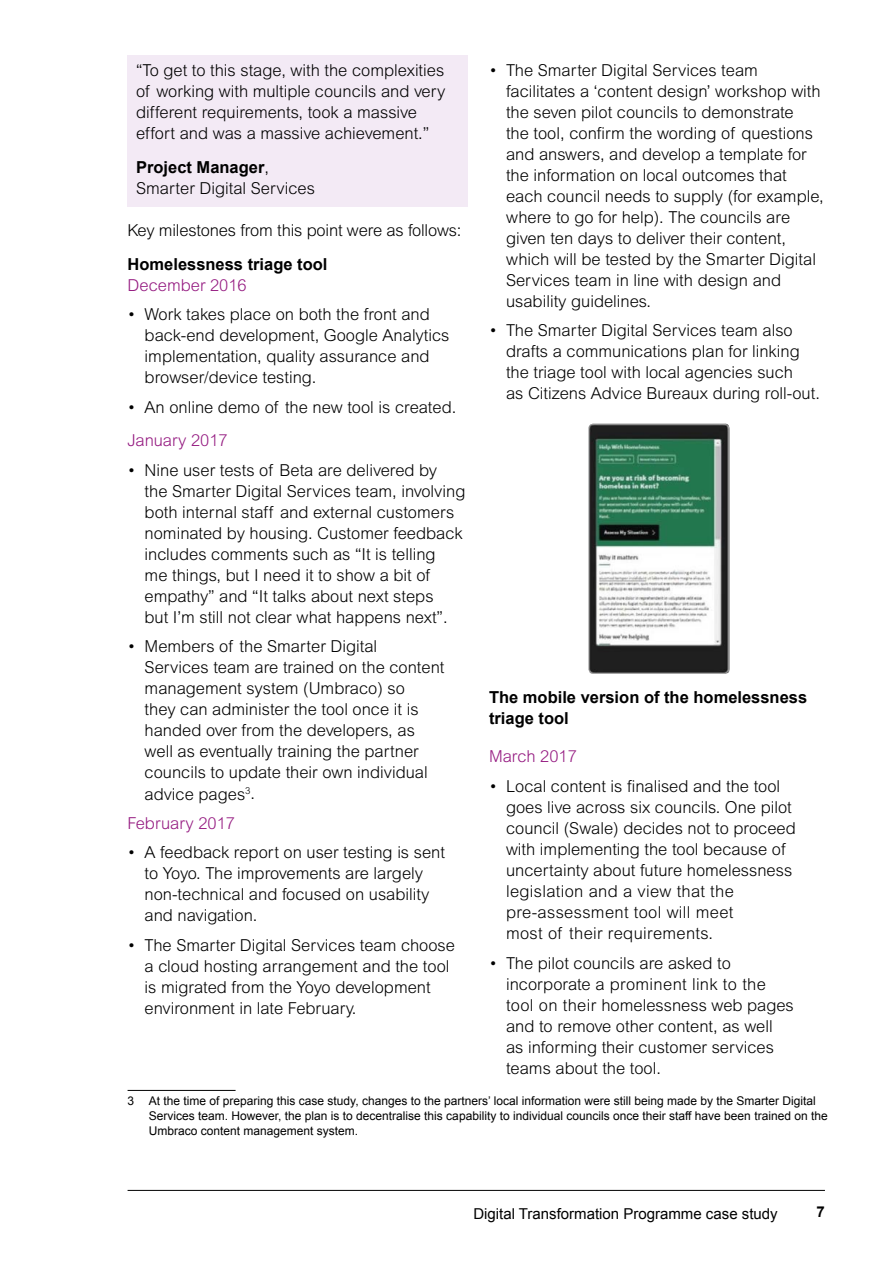
<style>
.page{position:relative;width:893px;height:1263px;background:#fff}
.page>*{position:absolute;margin:0;border:0;box-sizing:border-box;transform-origin:0 0}
.t1{font:300 16.5px/21px "Arial MT Std";color:#000}
.t2{font:700 16.5px/21px "Arial";color:#000}
.t3{font:300 16.5px "Arial MT Std";color:#951b81}
.t4{font:15px "Arial";color:#000}
.t5{font:700 15px "Arial";color:#000}
.t6{font:12px/15px "Arial";color:#000}
.s1{font-family:"Arial MT Std";font-weight:300}
</style>
<div class="page">
<hr style="left:128px;top:1190px;width:697px;height:1px;background:#000">
<div style="left:128px;top:55px;width:340px;height:97px;background:#f3eaf5"></div>
<div style="left:128px;top:152px;width:340px;height:55px;background:#f3eaf5"></div>
<hr style="left:128px;top:1090px;width:108px;height:1px;background:#000">
<img style="left:588px;top:424px;width:142px;height:250px">
<p class="t1" style="left:136px;top:59px;width:311px">“To get to this stage, with the complexities of working with multiple councils and very different requirements, took a massive effort and was a massive achievement.”</p>
<p class="t2" style="left:136px;top:157px;width:134px">Project Manager<span class="s1">,</span></p>
<p class="t1" style="left:136px;top:177px;width:180px">Smarter Digital Services</p>
<p class="t1" style="left:128px;top:219px;width:335px">Key milestones from this point were as follows:</p>
<p class="t2" style="left:128px;top:254px;width:201px">Homelessness triage tool</p>
<p class="t3" style="left:128px;top:275px;width:121px">December 2016</p>
<p class="t1" style="left:145px;top:304px;width:306px;text-indent:-17px">• Work takes place on both the front and back-end development, Google Analytics implementation, quality assurance and browser/device testing.</p>
<p class="t1" style="left:128px;top:396px;width:330px">• An online demo of the new tool is created.</p>
<p class="t3" style="left:128px;top:431px;width:102px">January 2017</p>
<p class="t1" style="left:145px;top:460px;width:322px;text-indent:-17px">• Nine user tests of Beta are delivered by<br>the Smarter Digital Services team, involving both internal staff and external customers nominated by housing. Customer feedback includes comments such as “It is telling<br>me things, but I need it to show a bit of empathy” and “It talks about next steps<br>but I’m still not clear what happens next”.</p>
<p class="t1" style="left:145px;top:636px;width:301px;text-indent:-17px">• Members of the Smarter Digital Services team are trained on the content management system (Umbraco) so<br>they can administer the tool once it is handed over from the developers, as well as eventually training the partner councils to update their own individual advice pages<sup>3</sup>.</p>
<p class="t3" style="left:128px;top:814px;width:109px">February 2017</p>
<p class="t1" style="left:145px;top:842px;width:302px;text-indent:-17px">• A feedback report on user testing is sent to Yoyo. The improvements are largely non-technical and focused on usability and navigation.</p>
<p class="t1" style="left:145px;top:934px;width:312px;text-indent:-17px">• The Smarter Digital Services team choose a cloud hosting arrangement and the tool is migrated from the Yoyo development environment in late February.</p>
<p class="t1" style="left:506px;top:59px;width:319px;text-indent:-17px">• The Smarter Digital Services team facilitates a ‘content design’ workshop with the seven pilot councils to demonstrate<br>the tool, confirm the wording of questions and answers, and develop a template for the information on local outcomes that each council needs to supply (for example, where to go for help). The councils are given ten days to deliver their content, which will be tested by the Smarter Digital Services team in line with design and usability guidelines.</p>
<p class="t1" style="left:506px;top:320px;width:315px;text-indent:-17px">• The Smarter Digital Services team also drafts a communications plan for linking the triage tool with local agencies such<br>as Citizens Advice Bureaux during roll-out.</p>
<p class="t2" style="left:489px;top:688px;width:320px">The mobile version of the homelessness triage tool</p>
<p class="t3" style="left:489px;top:747px;width:89px">March 2017</p>
<p class="t1" style="left:506px;top:776px;width:291px;text-indent:-17px">• Local content is finalised and the tool goes live across six councils. One pilot council (Swale) decides not to proceed with implementing the tool because of uncertainty about future homelessness legislation and a view that the pre-assessment tool will meet<br>most of their requirements.</p>
<p class="t1" style="left:506px;top:952px;width:289px;text-indent:-17px">• The pilot councils are asked to incorporate a prominent link to the tool on their homelessness web pages and to remove other content, as well as informing their customer services teams about the tool.</p>
<p class="t6" style="left:149px;top:1094px;width:680px;text-indent:-21px">3 At the time of preparing this case study, changes to the partners’ local information were still being made by the Smarter Digital<br>Services team. However, the plan is to decentralise this capability to individual councils once their staff have been trained on the<br>Umbraco content management system.</p>
<p class="t4" style="left:473px;top:1203px;width:306px">Digital Transformation Programme case study</p>
<p class="t5" style="left:817px;top:1202px;width:10px">7</p>
</div>
